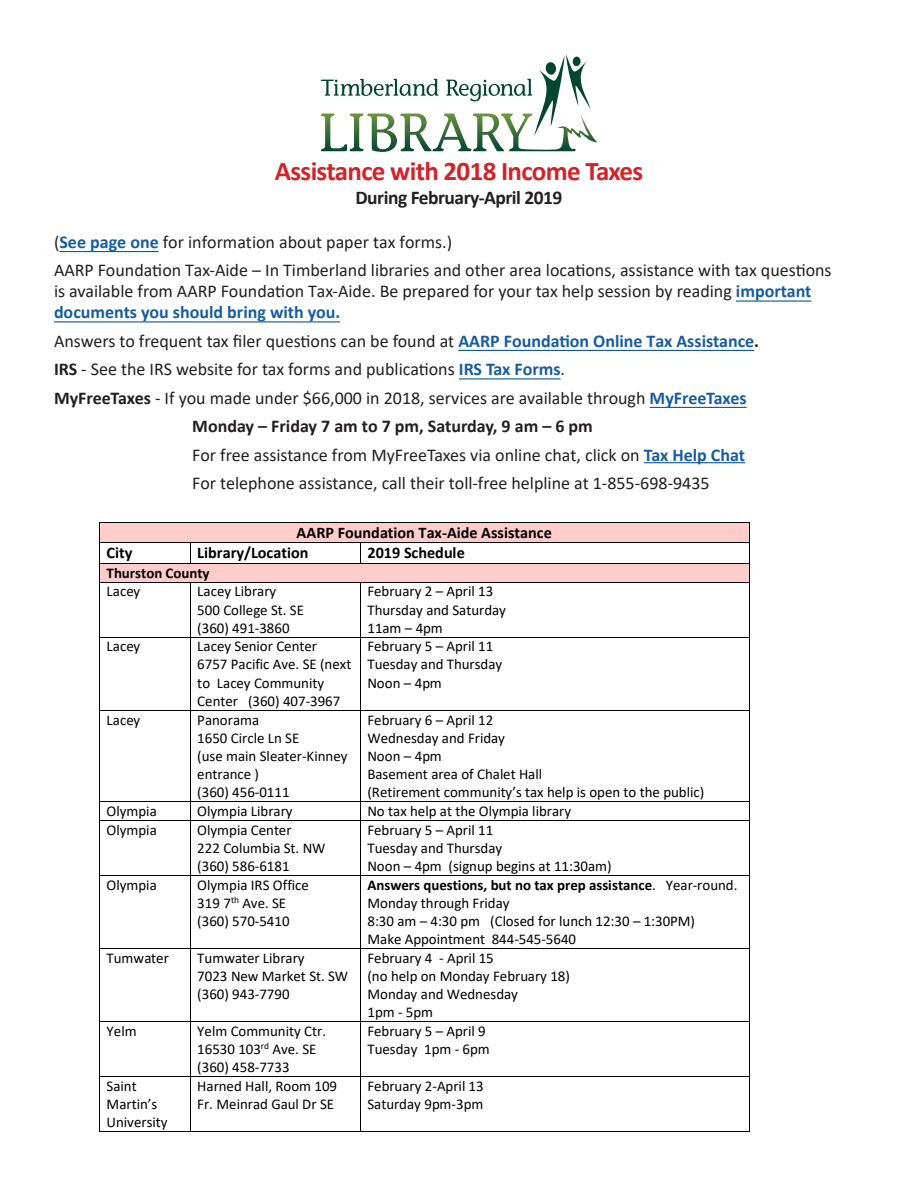
<style>
.page{position:relative;width:918px;height:1188px;background:#fff}
.page>*{position:absolute;margin:0;border:0;box-sizing:border-box;transform-origin:0 0}
.t1{font:700 27px "Calibri";letter-spacing:-.025em;color:#d1232a}
.t2{font:700 19.5px "Calibri";letter-spacing:-.025em;color:#231f20}
.t3{font:18px/28.5px "Calibri";color:#231f20}
.t4{font:700 18px "Calibri";color:#231f20}
.t5{font:700 16.2px "Calibri";color:#000}
.t6{font:14.85px/18.1px "Calibri";color:#000}
.t7{font:700 14.85px/18.8px "Calibri";color:#000}
.s1{font-weight:700;color:#175d9e}
.s2{font-weight:700}
.s3{font-weight:400}
</style>
<div class="page">
<hr style="left:644px;top:462px;width:101px;height:1px;background:#175d9e">
<svg style="left:321px;top:55px;width:276px;height:97px"></svg>
<div style="left:100px;top:523px;width:649px;height:19px;background:#fcc"></div>
<hr style="left:100px;top:522px;width:649px;height:1px;background:#000">
<hr style="left:100px;top:542px;width:90px;height:1px;background:#000">
<hr style="left:191px;top:542px;width:169px;height:1px;background:#000">
<hr style="left:361px;top:542px;width:388px;height:1px;background:#000">
<div style="left:100px;top:564px;width:649px;height:18px;background:#fcc"></div>
<hr style="left:100px;top:563px;width:90px;height:1px;background:#000">
<svg style="left:190px;top:542px;width:1px;height:22px"></svg>
<hr style="left:191px;top:563px;width:169px;height:1px;background:#000">
<svg style="left:360px;top:542px;width:1px;height:22px"></svg>
<hr style="left:361px;top:563px;width:388px;height:1px;background:#000">
<svg style="left:99px;top:522px;width:1px;height:60px"></svg>
<hr style="left:100px;top:582px;width:90px;height:1px;background:#000">
<hr style="left:191px;top:582px;width:169px;height:1px;background:#000">
<hr style="left:361px;top:582px;width:388px;height:1px;background:#000">
<svg style="left:749px;top:522px;width:1px;height:60px"></svg>
<hr style="left:99px;top:582px;width:1px;height:55px;background:#000">
<hr style="left:190px;top:582px;width:1px;height:55px;background:#000">
<hr style="left:360px;top:582px;width:1px;height:55px;background:#000">
<hr style="left:749px;top:582px;width:1px;height:55px;background:#000">
<hr style="left:100px;top:637px;width:90px;height:1px;background:#000">
<hr style="left:191px;top:637px;width:169px;height:1px;background:#000">
<hr style="left:361px;top:637px;width:388px;height:1px;background:#000">
<hr style="left:99px;top:637px;width:1px;height:73px;background:#000">
<hr style="left:190px;top:637px;width:1px;height:73px;background:#000">
<hr style="left:360px;top:637px;width:1px;height:73px;background:#000">
<hr style="left:749px;top:637px;width:1px;height:73px;background:#000">
<hr style="left:100px;top:710px;width:90px;height:1px;background:#000">
<hr style="left:191px;top:710px;width:169px;height:1px;background:#000">
<hr style="left:361px;top:710px;width:388px;height:1px;background:#000">
<hr style="left:99px;top:711px;width:1px;height:90px;background:#000">
<hr style="left:190px;top:711px;width:1px;height:90px;background:#000">
<hr style="left:360px;top:711px;width:1px;height:90px;background:#000">
<hr style="left:749px;top:711px;width:1px;height:90px;background:#000">
<hr style="left:100px;top:801px;width:90px;height:1px;background:#000">
<hr style="left:191px;top:801px;width:169px;height:1px;background:#000">
<hr style="left:361px;top:801px;width:388px;height:1px;background:#000">
<svg style="left:99px;top:801px;width:1px;height:20px"></svg>
<hr style="left:100px;top:820px;width:90px;height:1px;background:#000">
<svg style="left:190px;top:801px;width:1px;height:20px"></svg>
<hr style="left:191px;top:820px;width:169px;height:1px;background:#000">
<svg style="left:360px;top:801px;width:1px;height:20px"></svg>
<hr style="left:361px;top:820px;width:388px;height:1px;background:#000">
<svg style="left:749px;top:801px;width:1px;height:20px"></svg>
<hr style="left:99px;top:821px;width:1px;height:54px;background:#000">
<hr style="left:190px;top:821px;width:1px;height:54px;background:#000">
<hr style="left:360px;top:821px;width:1px;height:54px;background:#000">
<hr style="left:749px;top:821px;width:1px;height:54px;background:#000">
<hr style="left:100px;top:875px;width:90px;height:1px;background:#000">
<hr style="left:191px;top:875px;width:169px;height:1px;background:#000">
<hr style="left:361px;top:875px;width:388px;height:1px;background:#000">
<hr style="left:99px;top:876px;width:1px;height:72px;background:#000">
<hr style="left:190px;top:876px;width:1px;height:72px;background:#000">
<hr style="left:360px;top:876px;width:1px;height:72px;background:#000">
<hr style="left:749px;top:876px;width:1px;height:72px;background:#000">
<hr style="left:100px;top:948px;width:90px;height:1px;background:#000">
<hr style="left:191px;top:948px;width:169px;height:1px;background:#000">
<hr style="left:361px;top:948px;width:388px;height:1px;background:#000">
<hr style="left:99px;top:949px;width:1px;height:72px;background:#000">
<hr style="left:190px;top:949px;width:1px;height:72px;background:#000">
<hr style="left:360px;top:949px;width:1px;height:72px;background:#000">
<hr style="left:749px;top:949px;width:1px;height:72px;background:#000">
<hr style="left:100px;top:1021px;width:90px;height:1px;background:#000">
<hr style="left:191px;top:1021px;width:169px;height:1px;background:#000">
<hr style="left:361px;top:1021px;width:388px;height:1px;background:#000">
<hr style="left:99px;top:1022px;width:1px;height:55px;background:#000">
<hr style="left:190px;top:1022px;width:1px;height:55px;background:#000">
<hr style="left:360px;top:1022px;width:1px;height:55px;background:#000">
<hr style="left:749px;top:1022px;width:1px;height:55px;background:#000">
<hr style="left:100px;top:1077px;width:90px;height:1px;background:#000">
<hr style="left:191px;top:1077px;width:169px;height:1px;background:#000">
<hr style="left:361px;top:1077px;width:388px;height:1px;background:#000">
<hr style="left:99px;top:1077px;width:1px;height:55px;background:#000">
<hr style="left:100px;top:1132px;width:90px;height:1px;background:#000">
<hr style="left:190px;top:1077px;width:1px;height:55px;background:#000">
<hr style="left:191px;top:1132px;width:169px;height:1px;background:#000">
<hr style="left:360px;top:1077px;width:1px;height:55px;background:#000">
<hr style="left:361px;top:1132px;width:388px;height:1px;background:#000">
<hr style="left:749px;top:1077px;width:1px;height:55px;background:#000">
<hr style="left:59px;top:251px;width:100px;height:1px;background:#175d9e">
<hr style="left:736px;top:300px;width:75px;height:2px;background:#175d9e">
<hr style="left:54px;top:321px;width:286px;height:2px;background:#175d9e">
<hr style="left:458px;top:350px;width:296px;height:1px;background:#175d9e">
<hr style="left:459px;top:378px;width:102px;height:2px;background:#175d9e">
<hr style="left:650px;top:407px;width:97px;height:1px;background:#175d9e">
<p class="t1" style="left:275px;top:152px;width:370px">Assistance with 2018 Income Taxes</p>
<p class="t2" style="left:356px;top:184px;width:209px">During February-April 2019</p>
<p class="t3" style="left:54px;top:227px;width:779px">(<span class="s1">See page one</span> for information about paper tax forms.)<br>AARP Foundation Tax-Aide – In Timberland libraries and other area locations, assistance with tax questions</p>
<p class="t3" style="left:54px;top:280px;width:759px;line-height:21px">is available from AARP Foundation Tax-Aide. Be prepared for your tax help session by reading <span class="s1">important documents you should bring with you.</span></p>
<p class="t3" style="left:54px;top:326px;width:707px">Answers to frequent tax filer questions can be found at <span class="s1">AARP Foundation Online Tax Assistance</span><span class="s2">.<br>IRS</span> - See the IRS website for tax forms and publications <span class="s1">IRS Tax Forms</span>.<br><span class="s2">MyFreeTaxes</span> - If you made under $66,000 in 2018, services are available through <span class="s1">MyFreeTaxes</span></p>
<p class="t4" style="left:192px;top:413px;width:402px">Monday – Friday 7 am to 7 pm, Saturday, 9 am – 6 pm</p>
<p class="t3" style="left:192px;top:440px;width:554px">For free assistance from MyFreeTaxes via online chat, click on <span class="s1">Tax Help Chat</span></p>
<p class="t3" style="left:192px;top:468px;width:519px">For telephone assistance, call their toll-free helpline at 1-855-698-9435</p>
<p class="t5" style="left:297px;top:521px;width:257px">AARP Foundation Tax-Aide Assistance</p>
<p class="t5" style="left:107px;top:542px;width:27px">City</p>
<p class="t5" style="left:197px;top:542px;width:113px">Library/Location</p>
<p class="t5" style="left:367px;top:542px;width:99px">2019 Schedule</p>
<p class="t7" style="left:107px;top:563px;width:104px">Thurston County<br><span class="s3">Lacey</span></p>
<p class="t6" style="left:197px;top:582px;width:108px">Lacey Library<br>500 College St. SE (360) 491-3860</p>
<p class="t6" style="left:367px;top:582px;width:140px">February 2 – April 13<br>Thursday and Saturday<br>11am – 4pm</p>
<p class="t6" style="left:107px;top:637px;width:35px">Lacey</p>
<p class="t6" style="left:197px;top:637px;width:156px">Lacey Senior Center<br>6757 Pacific Ave. SE (next to Lacey Community<br>Center (360) 407-3967</p>
<p class="t6" style="left:367px;top:637px;width:136px">February 5 – April 11<br>Tuesday and Thursday<br>Noon – 4pm</p>
<p class="t6" style="left:107px;top:710px;width:35px">Lacey</p>
<p class="t6" style="left:197px;top:710px;width:152px">Panorama<br>1650 Circle Ln SE<br>(use main Sleater-Kinney entrance )<br>(360) 456-0111</p>
<p class="t6" style="left:367px;top:710px;width:338px">February 6 – April 12<br>Wednesday and Friday<br>Noon – 4pm<br>Basement area of Chalet Hall<br>(Retirement community’s tax help is open to the public)</p>
<p class="t6" style="left:107px;top:801px;width:52px">Olympia</p>
<p class="t6" style="left:197px;top:801px;width:97px">Olympia Library</p>
<p class="t6" style="left:367px;top:801px;width:205px">No tax help at the Olympia library</p>
<p class="t6" style="left:107px;top:820px;width:52px">Olympia</p>
<p class="t6" style="left:197px;top:820px;width:130px">Olympia Center<br>222 Columbia St. NW (360) 586-6181</p>
<p class="t6" style="left:367px;top:820px;width:246px">February 5 – April 11<br>Tuesday and Thursday<br>Noon – 4pm (signup begins at 11:30am)</p>
<p class="t6" style="left:107px;top:875px;width:52px">Olympia</p>
<p class="t6" style="left:197px;top:875px;width:113px">Olympia IRS Office<br>319 7<sup>th</sup> Ave. SE (360) 570-5410</p>
<p class="t6" style="left:367px;top:875px;width:372px"><span class="s2">Answers questions, but no tax prep assistance</span>. Year-round.<br>Monday through Friday<br>8:30 am – 4:30 pm (Closed for lunch 12:30 – 1:30PM)<br>Make Appointment 844-545-5640</p>
<p class="t6" style="left:107px;top:949px;width:64px">Tumwater</p>
<p class="t6" style="left:197px;top:949px;width:152px">Tumwater Library<br>7023 New Market St. SW (360) 943-7790</p>
<p class="t6" style="left:367px;top:949px;width:204px">February 4 - April 15<br>(no help on Monday February 18)<br>Monday and Wednesday<br>1pm - 5pm</p>
<p class="t6" style="left:107px;top:1022px;width:32px">Yelm</p>
<p class="t6" style="left:197px;top:1022px;width:130px">Yelm Community Ctr.<br>16530 103<sup>rd</sup> Ave. SE (360) 458-7733</p>
<p class="t6" style="left:367px;top:1022px;width:124px">February 5 – April 9<br>Tuesday 1pm - 6pm</p>
<p class="t6" style="left:107px;top:1077px;width:63px">Saint<br>Martin’s<br>University</p>
<p class="t6" style="left:197px;top:1077px;width:141px">Harned Hall, Room 109<br>Fr. Meinrad Gaul Dr SE</p>
<p class="t6" style="left:367px;top:1077px;width:118px">February 2-April 13<br>Saturday 9pm-3pm</p>
</div>
